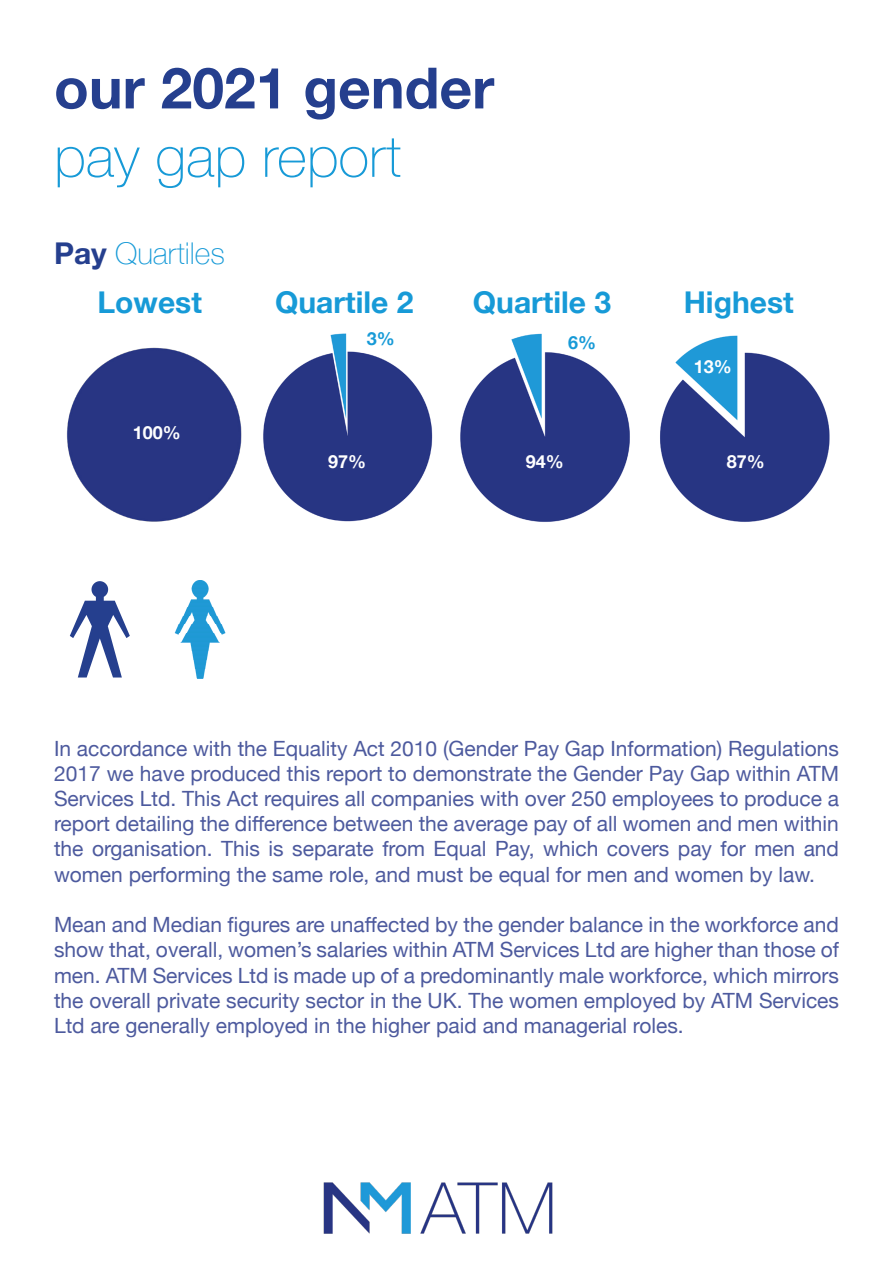
<style>
.page{position:relative;width:893px;height:1263px;background:#fff}
.page>*{position:absolute;margin:0;border:0;box-sizing:border-box;transform-origin:0 0}
.t1{font:700 57px "Helvetica Neue";color:#253f8e}
.t2{font:100 57px "Helvetica Neue";color:#179ad7}
.t3{font:700 30px "Helvetica Neue";color:#179ad7}
.t4{font:100 30px "Helvetica Neue";color:#179ad7}
.t5{font:21px/25.2px "Helvetica Neue";color:#4d5a9e;text-align:justify}
.t6{font:700 18px "Helvetica Neue";color:#fff}
.t7{font:700 18px "Helvetica Neue";color:#179ad7}
.s1{font-weight:700;color:#253f8e}
</style>
<div class="page">
<img style="left:460px;top:333px;width:170px;height:189px">
<img style="left:323px;top:1182px;width:230px;height:52px">
<svg style="left:70px;top:581px;width:60px;height:96px"></svg>
<img style="left:174px;top:580px;width:52px;height:99px">
<img style="left:263px;top:333px;width:170px;height:189px">
<img style="left:66px;top:347px;width:176px;height:175px">
<img style="left:660px;top:335px;width:170px;height:187px">
<p class="t1" style="left:54px;top:43px;width:442px">our 2021 gender</p>
<p class="t2" style="left:54px;top:113px;width:349px">pay gap report</p>
<p class="t4" style="left:54px;top:231px;width:172px"><span class="s1">Pay</span> Quartiles</p>
<p class="t3" style="left:98px;top:279px;width:106px">Lowest</p>
<p class="t3" style="left:275px;top:279px;width:140px">Quartile 2</p>
<p class="t3" style="left:473px;top:279px;width:140px">Quartile 3</p>
<p class="t3" style="left:684px;top:279px;width:111px">Highest</p>
<p class="t6" style="left:133px;top:418px;width:50px">100%</p>
<p class="t7" style="left:367px;top:325px;width:30px">3%</p>
<p class="t7" style="left:568px;top:328px;width:30px">6%</p>
<p class="t6" style="left:694px;top:352px;width:40px">13%</p>
<p class="t6" style="left:328px;top:447px;width:40px">97%</p>
<p class="t6" style="left:727px;top:447px;width:40px">87%</p>
<p class="t6" style="left:526px;top:447px;width:40px">94%</p>
<p class="t5" style="left:54px;top:737px;width:787px">In accordance with the Equality Act 2010 (Gender Pay Gap Information) Regulations 2017 we have produced this report to demonstrate the Gender Pay Gap within ATM Services Ltd. This Act requires all companies with over 250 employees to produce a report detailing the difference between the average pay of all women and men within the organisation. This is separate from Equal Pay, which covers pay for men and women performing the same role, and must be equal for men and women by law.</p>
<p class="t5" style="left:54px;top:913px;width:787px">Mean and Median figures are unaffected by the gender balance in the workforce and show that, overall, women’s salaries within ATM Services Ltd are higher than those of men. ATM Services Ltd is made up of a predominantly male workforce, which mirrors the overall private security sector in the UK. The women employed by ATM Services Ltd are generally employed in the higher paid and managerial roles.</p>
</div>
